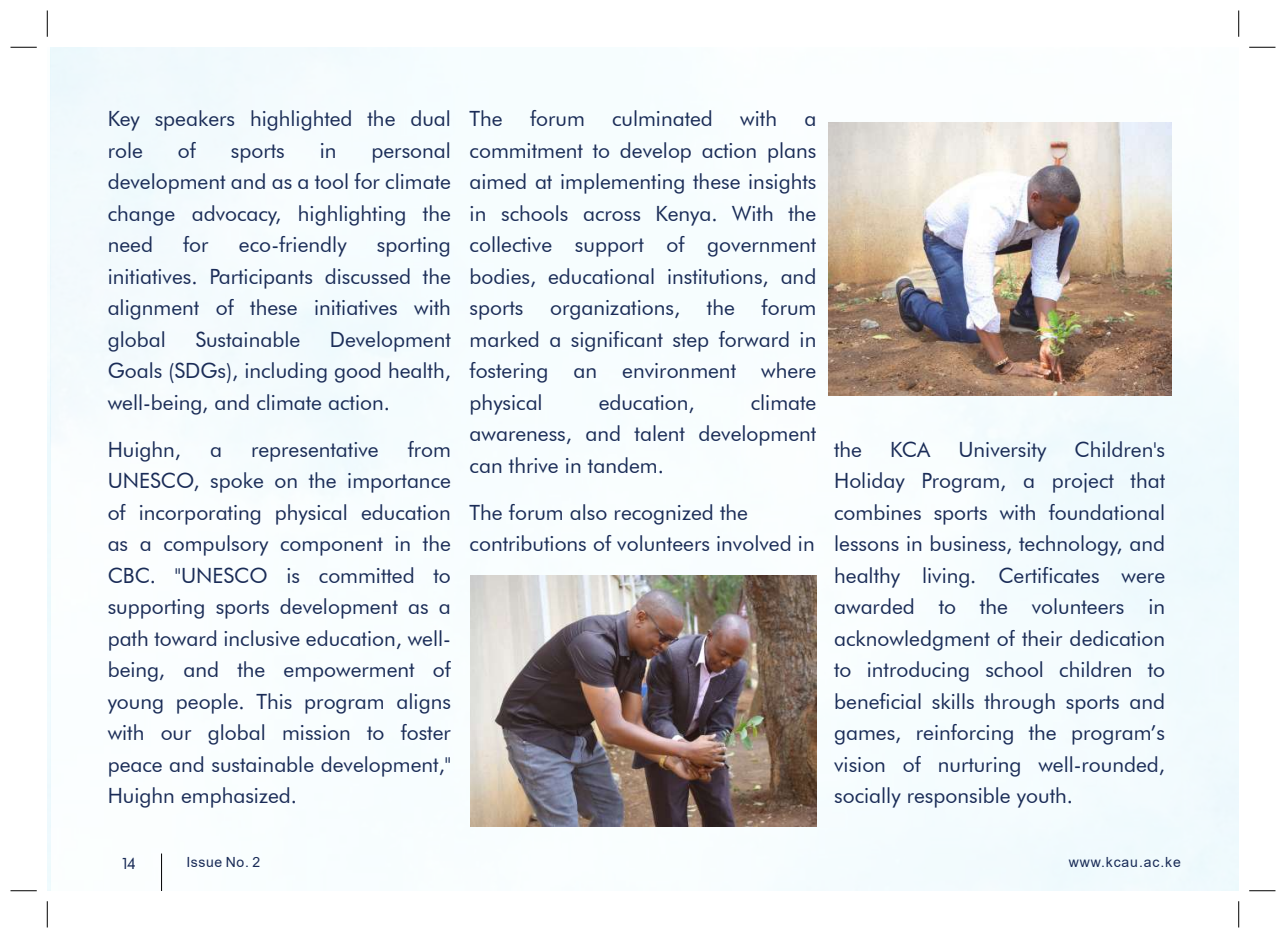
<style>
.page{position:relative;width:1286px;height:938px;background:#fff}
.page>*{position:absolute;margin:0;border:0;box-sizing:border-box;transform-origin:0 0}
.t1{font:21px/31.5px "Futura BT";color:#1a2c57;text-align:justify}
.t2{font:15.75px "Futura BT";color:#192b57}
.t3{font:14px "Arial";letter-spacing:.065em;color:#192b57}
</style>
<div class="page">
<img style="left:47px;top:47px;width:1191px;height:844px">
<img style="left:470px;top:575px;width:346px;height:251px">
<img style="left:827px;top:122px;width:343px;height:273px">
<hr style="left:161px;top:853px;width:1px;height:38px;background:#000">
<svg style="left:10px;top:47px;width:27px;height:1px"></svg>
<svg style="left:47px;top:10px;width:1px;height:27px"></svg>
<svg style="left:1238px;top:10px;width:1px;height:27px"></svg>
<svg style="left:1249px;top:47px;width:26px;height:1px"></svg>
<svg style="left:10px;top:890px;width:27px;height:1px"></svg>
<svg style="left:47px;top:901px;width:1px;height:26px"></svg>
<svg style="left:1249px;top:890px;width:26px;height:1px"></svg>
<svg style="left:1238px;top:901px;width:1px;height:26px"></svg>
<p class="t1" style="left:108px;top:105px;width:344px">Key speakers highlighted the dual role</p>
<p class="t1" style="left:178px;top:136px;width:20px">of</p>
<p class="t1" style="left:231px;top:136px;width:55px">sports</p>
<p class="t1" style="left:319px;top:136px;width:18px">in</p>
<p class="t1" style="left:108px;top:136px;width:344px;text-indent:264px">personal development and as a tool for climate change advocacy, highlighting the need</p>
<p class="t1" style="left:183px;top:231px;width:27px">for</p>
<p class="t1" style="left:239px;top:231px;width:109px">eco-friendly</p>
<p class="t1" style="left:108px;top:231px;width:345px;text-indent:269px">sporting initiatives. Participants discussed the alignment of these initiatives with global</p>
<p class="t1" style="left:108px;top:325px;width:345px;text-indent:222px">Development Goals (SDGs), including good health, well-being, and climate action.</p>
<p class="t1" style="left:108px;top:436px;width:75px">Huighn,</p>
<p class="t1" style="left:210px;top:436px;width:13px">a</p>
<p class="t1" style="left:251px;top:436px;width:129px">representative</p>
<p class="t1" style="left:195px;top:325px;width:106px">Sustainable</p>
<p class="t1" style="left:108px;top:436px;width:345px;text-indent:300px">from UNESCO, spoke on the importance of incorporating physical education as a compulsory component in the CBC. "UNESCO is committed to supporting sports development as a path toward inclusive education, well&shy;being, and the empowerment of young people. This program aligns with our global mission to foster peace and sustainable development," Huighn emphasized.</p>
<p class="t1" style="left:469px;top:105px;width:35px">The</p>
<p class="t1" style="left:530px;top:105px;width:56px">forum</p>
<p class="t1" style="left:612px;top:105px;width:102px">culminated</p>
<p class="t1" style="left:740px;top:105px;width:38px">with</p>
<p class="t1" style="left:469px;top:105px;width:348px;text-indent:335px">a commitment to develop action plans aimed at implementing these insights in schools across Kenya. With the collective support of government bodies, educational institutions, and sports</p>
<p class="t1" style="left:469px;top:294px;width:348px;text-indent:292px">forum marked a significant step forward in fostering an environment where physical</p>
<p class="t1" style="left:550px;top:294px;width:131px">organizations,</p>
<p class="t1" style="left:706px;top:294px;width:29px">the</p>
<p class="t1" style="left:469px;top:388px;width:348px;text-indent:281px">climate awareness, and talent development can thrive in tandem.</p>
<p class="t1" style="left:469px;top:499px;width:346px">The forum also recognized the contributions of volunteers involved in</p>
<p class="t1" style="left:598px;top:388px;width:98px">education,</p>
<p class="t1" style="left:834px;top:436px;width:332px;text-indent:240px">Children's Holiday Program, a project that combines sports with foundational lessons in business, technology, and healthy living. Certificates were awarded to the volunteers in acknowledgment of their dedication to introducing school children to beneficial skills through sports and games, reinforcing the program’s vision of nurturing well-rounded, socially responsible youth.</p>
<p class="t1" style="left:834px;top:436px;width:29px">the</p>
<p class="t1" style="left:890px;top:436px;width:42px">KCA</p>
<p class="t1" style="left:958px;top:436px;width:89px">University</p>
<p class="t2" style="left:121px;top:857px;width:17px">14</p>
<p class="t3" style="left:186px;top:857px;width:75px">Issue No. 2</p>
<p class="t3" style="left:1068px;top:857px;width:113px">www.kcau.ac.ke</p>
</div>
